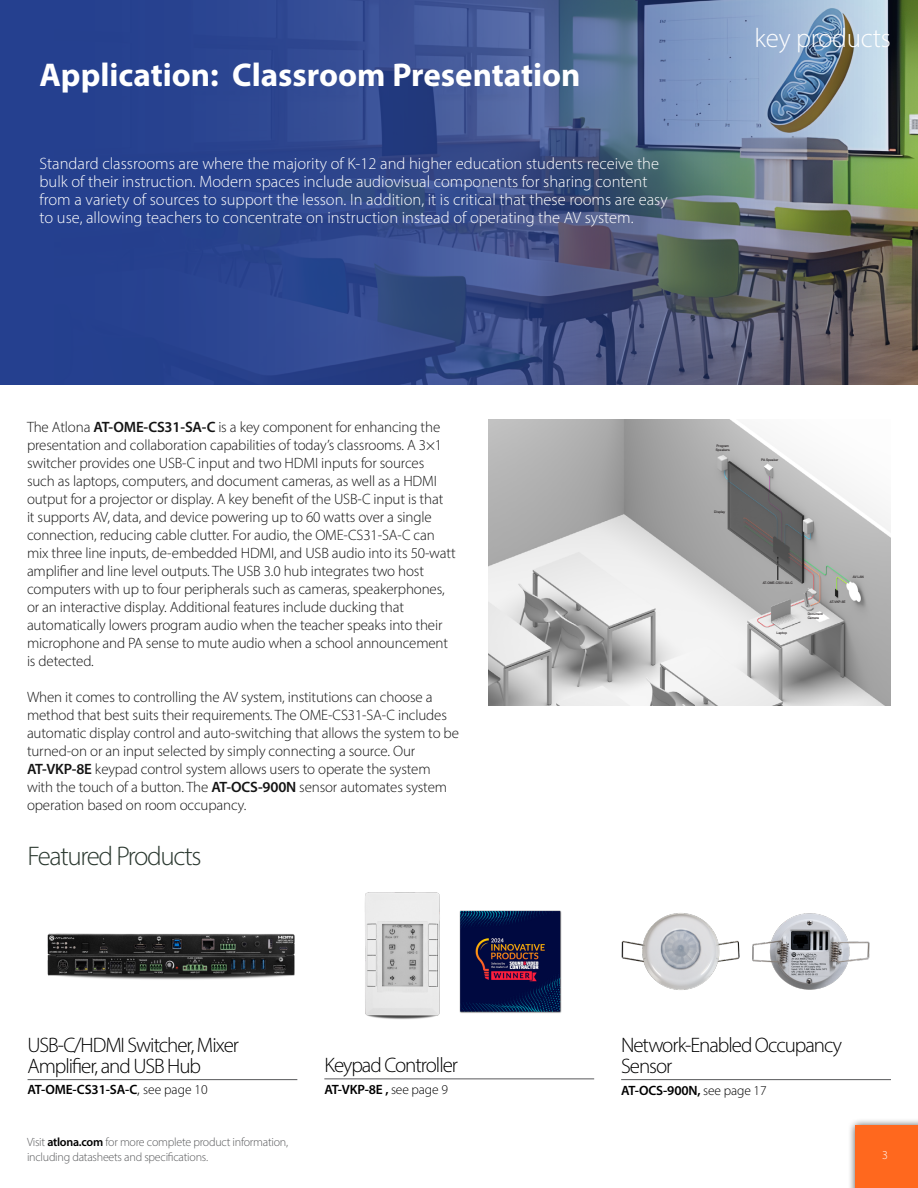
<style>
.page{position:relative;width:918px;height:1188px;background:#fff}
.page>*{position:absolute;margin:0;border:0;box-sizing:border-box;transform-origin:0 0}
.t1{font:700 33px "Myriad Pro";color:#fff}
.t2{font:300 27px "Myriad Pro";letter-spacing:-.05em;color:#2a382f}
.t3{font:300 27px "Myriad Pro";letter-spacing:-.01em;color:#fff}
.t4{font:300 21px/21px "Myriad Pro";letter-spacing:-.05em;color:#000}
.t5{font:300 16.5px/18px "Myriad Pro";color:#fff}
.t6{font:300 15px/18px "Myriad Pro";letter-spacing:-.01em;color:#141414}
.t7{font:600 13.5px "Myriad Pro";letter-spacing:-.01em;color:#000}
.t8{font:300 12px/15px "Myriad Pro";letter-spacing:-.02em;color:#58595b}
.t9{font:300 12px "Myriad Pro";color:#fff}
.t10{font:500 3.3px/4.1px "Helvetica Neue LTW1 G";color:#231f20;scale:.95 1}
.s1{font-weight:600}
.s2{font-weight:300;font-size:15px}
.s3{font-weight:300}
.s4{font-weight:600;color:#000}
</style>
<div class="page">
<div style="left:848px;top:1117px;width:70px;height:71px;background:#000;opacity:.75"></div>
<div style="left:856px;top:1126px;width:62px;height:62px;background:#ff681e"></div>
<img style="left:0;top:0;width:918px;height:385px">
<hr style="left:28px;top:1079px;width:269px;height:1px;background:#58595b">
<hr style="left:324px;top:1079px;width:270px;height:1px;background:#58595b">
<hr style="left:621px;top:1079px;width:270px;height:1px;background:#58595b">
<img style="left:47px;top:933px;width:248px;height:47px">
<img style="left:621px;top:913px;width:249px;height:77px">
<img style="left:365px;top:892px;width:197px;height:128px">
<img style="left:489px;top:419px;width:402px;height:287px">
<svg style="left:777px;top:557px;width:2px;height:23px"></svg>
<h1 class="t1" style="left:40px;top:53px;width:543px">Application: Classroom Presentation</h1>
<p class="t5" style="left:40px;top:154px;width:630px">Standard classrooms are where the majority of K-12 and higher education students receive the bulk of their instruction. Modern spaces include audiovisual components for sharing content from a variety of sources to support the lesson. In addition, it is critical that these rooms are easy to use, allowing teachers to concentrate on instruction instead of operating the AV system.</p>
<h2 class="t3" style="left:755px;top:22px;width:138px">key products</h2>
<p class="t6" style="left:27px;top:418px;width:430px">The Atlona <span class="s1">AT-OME-CS31-SA-C</span> is a key component for enhancing the presentation and collaboration capabilities of today’s classrooms. A 3×1 switcher provides one USB-C input and two HDMI inputs for sources such as laptops, computers, and document cameras, as well as a HDMI output for a projector or display. A key benefit of the USB-C input is that<br>it supports AV, data, and device powering up to 60 watts over a single connection, reducing cable clutter. For audio, the OME-CS31-SA-C can mix three line inputs, de-embedded HDMI, and USB audio into its 50-watt amplifier and line level outputs. The USB 3.0 hub integrates two host computers with up to four peripherals such as cameras, speakerphones, or an interactive display. Additional features include ducking that automatically lowers program audio when the teacher speaks into their microphone and PA sense to mute audio when a school announcement is detected.</p>
<p class="t6" style="left:27px;top:688px;width:434px">When it comes to controlling the AV system, institutions can choose a method that best suits their requirements. The OME-CS31-SA-C includes automatic display control and auto-switching that allows the system to be turned-on or an input selected by simply connecting a source. Our <span class="s1">AT-VKP-8E</span> keypad control system allows users to operate the system with the touch of a button. The <span class="s1">AT-OCS-900N</span> sensor automates system operation based on room occupancy.</p>
<h2 class="t2" style="left:28px;top:840px;width:176px">Featured Products</h2>
<p class="t10" style="left:716px;top:444px;width:16px">Program<br>Speakers</p>
<p class="t10" style="left:714px;top:510px;width:13px">Display</p>
<p class="t10" style="left:761px;top:457px;width:19px">PA Speaker</p>
<p class="t10" style="left:763px;top:581px;width:33px">AT-OME-CS31-SA-C</p>
<p class="t10" style="left:777px;top:631px;width:12px">Laptop</p>
<p class="t10" style="left:853px;top:575px;width:13px">AV LAN</p>
<p class="t10" style="left:830px;top:600px;width:18px">AT-VKP-8E</p>
<p class="t10" style="left:808px;top:612px;width:18px">Document<br>Camera</p>
<h3 class="t4" style="left:28px;top:1034px;width:213px">USB-C/HDMI Switcher, Mixer<br>Amplifier, and USB Hub</h3>
<p class="t7" style="left:28px;top:1081px;width:182px">AT-OME-CS31-SA-C<span class="s2">,</span> <span class="s3">see page 10</span></p>
<p class="t8" style="left:27px;top:1134px;width:263px">Visit <span class="s4">atlona.com</span> for more complete product information, including datasheets and specifications.</p>
<h3 class="t4" style="left:324px;top:1054px;width:135px">Keypad Controller</h3>
<p class="t7" style="left:324px;top:1081px;width:125px">AT-VKP-8E , <span class="s3">see page 9</span></p>
<h3 class="t4" style="left:621px;top:1034px;width:222px">Network-Enabled Occupancy<br>Sensor</h3>
<p class="t7" style="left:621px;top:1081px;width:147px">AT-OCS-900N, <span class="s3">see page 17</span></p>
<p class="t9" style="left:882px;top:1147px;width:7px">3</p>
</div>
